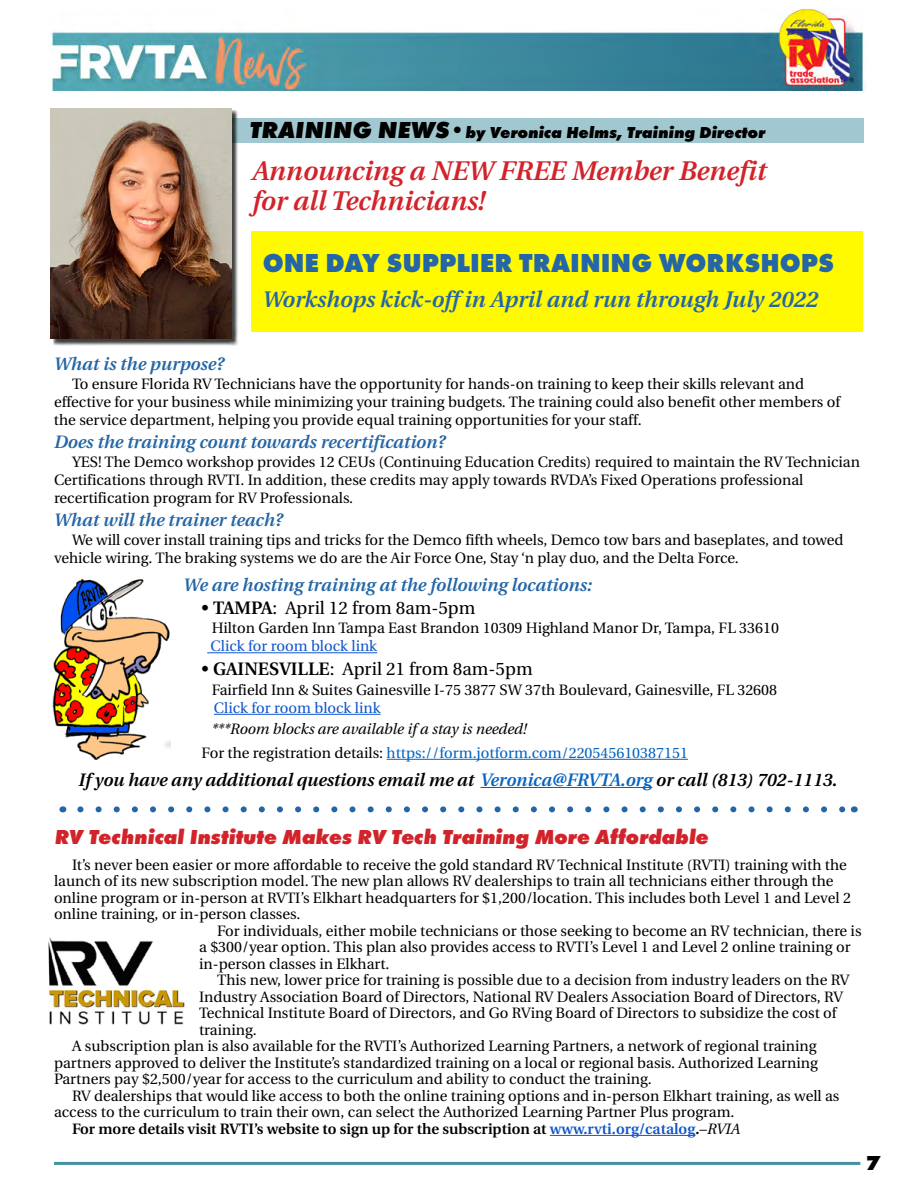
<style>
.page{position:relative;width:918px;height:1188px;background:#fff}
.page>*{position:absolute;margin:0;border:0;box-sizing:border-box;transform-origin:0 0}
.t1{font:italic 600 27px/30px "Utopia";color:#d2232a}
.t2{font:800 27px "Futura T";color:#2466a6;scale:.96 1}
.t3{font:italic 600 22.5px "Utopia";color:#2466a6}
.t4{font:italic 800 21px "Futura T";color:#d2232a}
.t5{font:800 21px "Futura T";color:#000}
.t6{font:italic 600 18px "Utopia";color:#2466a6}
.t7{font:italic 600 18px "Utopia";color:#000}
.t8{font:18px "Utopia";color:#000}
.t9{font:italic 800 16.5px "Futura T";color:#000}
.t10{font:15px/18px "Utopia";color:#000}
.t11{font:italic 15px/24px "Utopia";color:#000}
.t12{font:600 15px "Utopia";color:#000}
.t13{font:15px "Utopia";color:#15c}
.s1{font-size:24px}
.s2{font-weight:600}
.s3{font-style:normal}
.s4{font-style:normal;color:#0563c1}
.s5{color:#0563c1}
.s6{color:#15c}
.s7{font-weight:400}
.s8{font-weight:400;font-style:italic}
</style>
<div class="page">
<hr style="left:54px;top:1162px;width:806px;height:3px;background:#4491a1">
<img style="left:51px;top:7px;width:814px;height:83px">
<div style="left:251px;top:231px;width:612px;height:101px;background:#fffa00"></div>
<svg style="left:80px;top:806px;width:765px;height:6px"></svg>
<div style="left:225px;top:118px;width:639px;height:24px;background:#a1c8d0"></div>
<div style="left:53px;top:110px;width:186px;height:236px;background:#000;opacity:.75"></div>
<img style="left:50px;top:108px;width:181px;height:230px">
<hr style="left:481px;top:787px;width:171px;height:1px;background:#0563c1">
<hr style="left:207px;top:652px;width:170px;height:1px;background:#15c">
<hr style="left:214px;top:714px;width:167px;height:1px;background:#15c">
<hr style="left:387px;top:759px;width:301px;height:1px;background:#0563c1">
<hr style="left:550px;top:1135px;width:145px;height:1px;background:#15c">
<img style="left:52px;top:578px;width:118px;height:182px">
<img style="left:49px;top:937px;width:138px;height:88px">
<p class="t9" style="left:249px;top:122px;width:517px"><span class="s1">TRAINING NEWS•</span>by Veronica Helms, Training Director</p>
<h1 class="t1" style="left:252px;top:157px;width:516px">Announcing a NEW FREE Member Benefit for all Technicians!</h1>
<h1 class="t2" style="left:263px;top:247px;width:597px">ONE DAY SUPPLIER TRAINING WORKSHOPS</h1>
<h2 class="t3" style="left:263px;top:286px;width:557px">Workshops kick-off in April and run through July 2022</h2>
<p class="t6" style="left:54px;top:354px;width:172px">What is the purpose?</p>
<p class="t10" style="left:54px;top:376px;width:788px;text-indent:18px">To ensure Florida RV Technicians have the opportunity for hands-on training to keep their skills relevant and effective for your business while minimizing your training budgets. The training could also benefit other members of the service department, helping you provide equal training opportunities for your staff.</p>
<p class="t6" style="left:54px;top:432px;width:393px">Does the training count towards recertification?</p>
<p class="t10" style="left:54px;top:454px;width:808px;text-indent:18px">YES! The Demco workshop provides 12 CEUs (Continuing Education Credits) required to maintain the RV Technician<br>Certifications through RVTI. In addition, these credits may apply towards RVDA’s Fixed Operations professional recertification program for RV Professionals.</p>
<p class="t6" style="left:54px;top:510px;width:231px">What will the trainer teach?</p>
<p class="t10" style="left:54px;top:532px;width:791px;text-indent:18px">We will cover install training tips and tricks for the Demco fifth wheels, Demco tow bars and baseplates, and towed vehicle wiring. The braking systems we do are the Air Force One, Stay ‘n play duo, and the Delta Force.</p>
<p class="t6" style="left:184px;top:575px;width:410px">We are hosting training at the following locations:</p>
<p class="t8" style="left:202px;top:598px;width:275px">• <span class="s2">TAMPA</span>: April 12 from 8am-5pm</p>
<p class="t10" style="left:212px;top:620px;width:569px">Hilton Garden Inn Tampa East Brandon 10309 Highland Manor Dr, Tampa, FL 33610</p>
<p class="t13" style="left:211px;top:638px;width:168px">Click for room block link</p>
<p class="t8" style="left:202px;top:659px;width:333px">• <span class="s2">GAINESVILLE</span>: April 21 from 8am-5pm</p>
<p class="t10" style="left:212px;top:681px;width:567px">Fairfield Inn &amp; Suites Gainesville I-75 3877 SW 37th Boulevard, Gainesville, FL 32608</p>
<p class="t13" style="left:214px;top:699px;width:168px">Click for room block link</p>
<p class="t11" style="left:202px;top:717px;width:488px;text-indent:10px">***Room blocks are available if a stay is needed!<br><span class="s3">For the registration details:</span> <span class="s4">https://form.jotform.com/220545610387151</span></p>
<p class="t7" style="left:78px;top:769px;width:761px">If you have any additional questions email me at <span class="s5">Veronica@FRVTA.org</span> or call (813) 702-1113.</p>
<h3 class="t4" style="left:54px;top:825px;width:656px">RV Technical Institute Makes RV Tech Training More Affordable</h3>
<p class="t10" style="left:72px;top:856px;width:776px">It’s never been easier or more affordable to receive the gold standard RV Technical Institute (RVTI) training with the</p>
<p class="t10" style="left:54px;top:873px;width:781px">launch of its new subscription model. The new plan allows RV dealerships to train all technicians either through the</p>
<p class="t10" style="left:54px;top:889px;width:798px">online program or in-person at RVTI’s Elkhart headquarters for $1,200/location. This includes both Level 1 and Level 2</p>
<p class="t10" style="left:54px;top:906px;width:248px">online training, or in-person classes.</p>
<p class="t10" style="left:217px;top:922px;width:646px">For individuals, either mobile technicians or those seeking to become an RV technician, there is</p>
<p class="t10" style="left:199px;top:939px;width:653px">a $300/year option. This plan also provides access to RVTI’s Level 1 and Level 2 online training or</p>
<p class="t10" style="left:199px;top:955px;width:192px">in-person classes in Elkhart.</p>
<p class="t10" style="left:217px;top:972px;width:634px">This new, lower price for training is possible due to a decision from industry leaders on the RV</p>
<p class="t10" style="left:199px;top:988px;width:645px">Industry Association Board of Directors, National RV Dealers Association Board of Directors, RV</p>
<p class="t10" style="left:199px;top:1005px;width:639px">Technical Institute Board of Directors, and Go RVing Board of Directors to subsidize the cost of</p>
<p class="t10" style="left:199px;top:1021px;width:59px">training.</p>
<p class="t10" style="left:72px;top:1038px;width:746px">A subscription plan is also available for the RVTI’s Authorized Learning Partners, a network of regional training</p>
<p class="t10" style="left:54px;top:1054px;width:765px">partners approved to deliver the Institute’s standardized training on a local or regional basis. Authorized Learning</p>
<p class="t10" style="left:54px;top:1071px;width:599px">Partners pay $2,500/year for access to the curriculum and ability to conduct the training.</p>
<p class="t10" style="left:72px;top:1087px;width:769px">RV dealerships that would like access to both the online training options and in-person Elkhart training, as well as</p>
<p class="t10" style="left:54px;top:1104px;width:682px">access to the curriculum to train their own, can select the Authorized Learning Partner Plus program.</p>
<p class="t12" style="left:72px;top:1120px;width:670px">For more details visit RVTI’s website to sign up for the subscription at <span class="s6">www.rvti.org/catalog</span>.<span class="s7">–</span><span class="s8">RVIA</span></p>
<h3 class="t5" style="left:866px;top:1150px;width:16px">7</h3>
</div>
